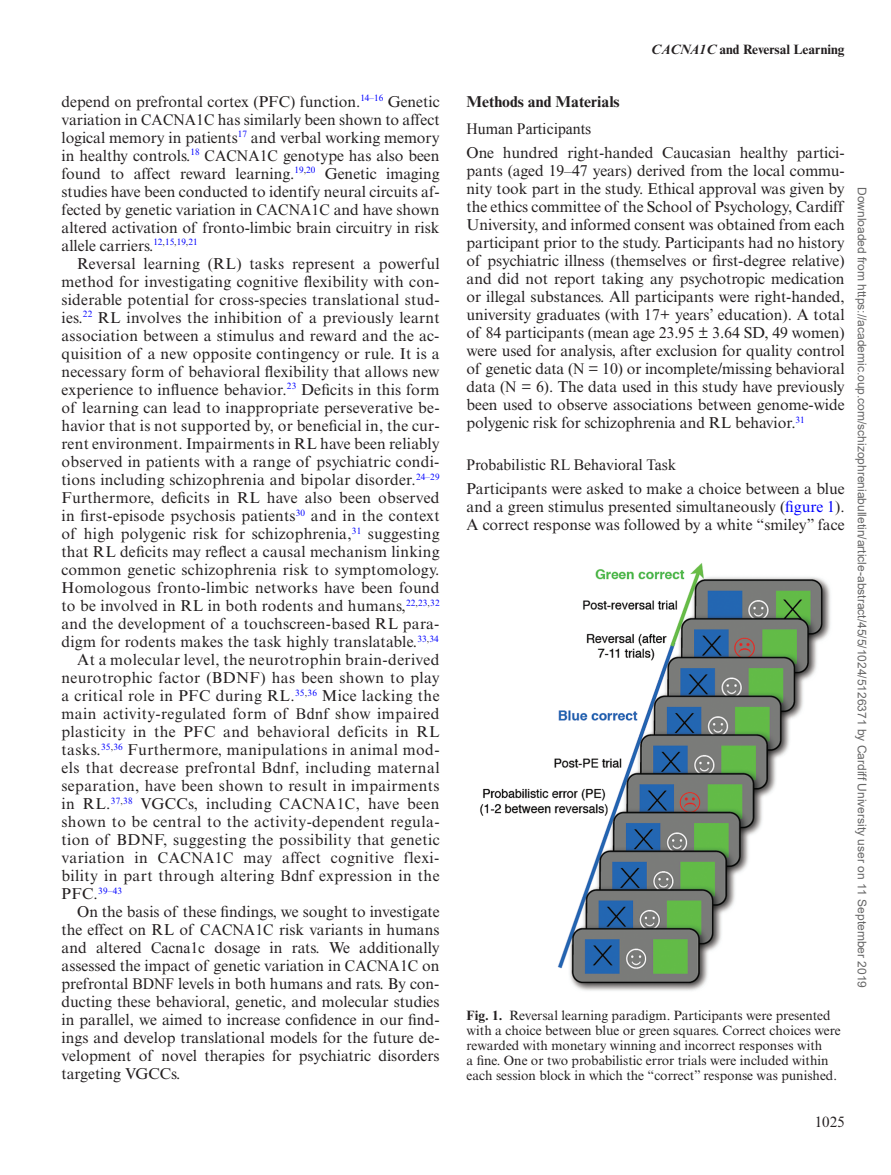
<style>
.page{position:relative;width:891px;height:1175px;background:#fff}
.page>*{position:absolute;margin:0;border:0;box-sizing:border-box;transform-origin:0 0}
.t1{font:15.75px/18px "Times New Roman MT Std";letter-spacing:.015em;color:#231f20;text-align:justify}
.t2{font:italic 15.75px "Times New Roman MT Std";color:#231f20}
.t3{font:700 15.75px "Times New Roman MT Std";color:#231f20}
.t4{font:15px "Times New Roman MT Std";color:#231f20}
.t5{font:13.5px/15px "Times New Roman MT Std";color:#231f20}
.t6{font:700 13.5px "Times New Roman MT Std";color:#231f20}
.t7{font:12px "Arial";color:#666}
.t8{font:9.15px "Times New Roman MT Std";color:#00f}
.s1{font-style:italic}
.s2{font-size:15.75px;color:#231f20}
.s3{color:#00f}
.s4{font-weight:700}
</style>
<div class="page">
<img style="left:480px;top:563px;width:351px;height:428px">
<p class="t1" style="left:61px;top:92px;width:380px">depend on prefrontal cortex (PFC) function.<sup>14–16</sup> Genetic variation in <span class="s1">CACNA1C</span> has similarly been shown to affect logical memory in patients<sup>17</sup> and verbal working memory in healthy controls.<sup>18</sup> <span class="s1">CACNA1C</span> genotype has also been found to affect reward learning.<sup>19</sup><sup>,</sup><sup>20</sup> Genetic imaging studies have been conducted to identify neural circuits af&shy;fected by genetic variation in <span class="s1">CACNA1C</span> and have shown altered activation of fronto-limbic brain circuitry in risk allele carriers.<sup>12</sup><sup>,</sup><sup>15</sup><sup>,</sup><sup>19</sup><sup>,</sup><sup>21</sup></p>
<p class="t1" style="left:61px;top:254px;width:380px;text-align:right">Reversal learning (RL) tasks represent a powerful method for investigating cognitive flexibility with con&shy;siderable potential for cross-species translational stud&shy;ies.<sup>22</sup> RL involves the inhibition of a previously learnt association between a stimulus and reward and the ac&shy;quisition of a new opposite contingency or rule. It is a necessary form of behavioral flexibility that allows new experience to influence behavior.<sup>23</sup> Deficits in this form of learning can lead to inappropriate perseverative be&shy;havior that is not supported by, or beneficial in, the cur&shy;rent environment. Impairments in RL have been reliably observed in patients with a range of psychiatric condi&shy;tions including schizophrenia and bipolar disorder.<sup>24–29<br></sup>Furthermore, deficits in RL have also been observed in first-episode psychosis patients<sup>30</sup> and in the context of high polygenic risk for schizophrenia,<sup>31</sup> suggesting that RL deficits may reflect a causal mechanism linking common genetic schizophrenia risk to symptomology.<br>Homologous fronto-limbic networks have been found to be involved in RL in both rodents and humans,<sup>22</sup><sup>,</sup><sup>23</sup><sup>,</sup><sup>32 </sup>and the development of a touchscreen-based RL para&shy;digm for rodents makes the task highly translatable.<sup>33</sup><sup>,</sup><sup>34<br></sup>At a molecular level, the neurotrophin brain-derived neurotrophic factor (BDNF) has been shown to play a critical role in PFC during RL.<sup>35</sup><sup>,</sup><sup>36</sup> Mice lacking the main activity-regulated form of <span class="s1">Bdnf</span> show impaired plasticity in the PFC and behavioral deficits in RL tasks.<sup>35</sup><sup>,</sup><sup>36</sup> Furthermore, manipulations in animal mod&shy;els that decrease prefrontal <span class="s1">Bdnf</span>, including maternal separation, have been shown to result in impairments in RL.<sup>37</sup><sup>,</sup><sup>38</sup> VGCCs, including <span class="s1">CACNA1C</span>, have been shown to be central to the activity-dependent regula&shy;tion of BDNF, suggesting the possibility that genetic variation in <span class="s1">CACNA1C</span> may affect cognitive flexi&shy;bility in part through altering <span class="s1">Bdnf</span> expression in the</p>
<p class="t8" style="left:61px;top:885px;width:62px"><span class="s2">PFC.</span>39–43</p>
<p class="t1" style="left:62px;top:902px;width:380px;text-indent:16px">On the basis of these findings, we sought to investigate the effect on RL of <span class="s1">CACNA1C</span> risk variants in humans and altered <span class="s1">Cacna1c</span> dosage in rats. We additionally assessed the impact of genetic variation in <span class="s1">CACNA1C</span> on prefrontal <span class="s1">BDNF</span> levels in both humans and rats. By con&shy;ducting these behavioral, genetic, and molecular studies in parallel, we aimed to increase confidence in our find&shy;ings and develop translational models for the future de&shy;velopment of novel therapies for psychiatric disorders targeting VGCCs.</p>
<p class="t6" style="left:651px;top:41px;width:195px"><span class="s1">CACNA1C</span> and Reversal Learning</p>
<p class="t3" style="left:466px;top:91px;width:155px">Methods and Materials</p>
<p class="t2" style="left:466px;top:118px;width:126px">Human Participants</p>
<p class="t1" style="left:466px;top:143px;width:380px">One hundred right-handed Caucasian healthy partici&shy;pants (aged 19–47 years) derived from the local commu&shy;nity took part in the study. Ethical approval was given by the ethics committee of the School of Psychology, Cardiff University, and informed consent was obtained from each participant prior to the study. Participants had no history of psychiatric illness (themselves or first-degree relative) and did not report taking any psychotropic medication or illegal substances. All participants were right-handed, university graduates (with 17+ years’ education). A total of 84 participants (mean age 23.95 ± 3.64 SD, 49 women) were used for analysis, after exclusion for quality control of genetic data (<span class="s1">N</span> = 10) or incomplete/missing behavioral data (<span class="s1">N</span> = 6). The data used in this study have previously been used to observe associations between genome-wide polygenic risk for schizophrenia and RL behavior.<sup>31</sup></p>
<p class="t2" style="left:466px;top:454px;width:211px">Probabilistic RL Behavioral Task</p>
<p class="t1" style="left:466px;top:479px;width:380px">Participants were asked to make a choice between a blue and a green stimulus presented simultaneously (<span class="s3">figure 1</span>).<br>A correct response was followed by a white “smiley” face</p>
<p class="t5" style="left:467px;top:1007px;width:376px"><span class="s4">Fig. 1.</span> Reversal learning paradigm. Participants were presented with a choice between blue or green squares. Correct choices were rewarded with monetary winning and incorrect responses with<br>a fine. One or two probabilistic error trials were included within each session block in which the “correct” response was punished.</p>
<p class="t7" style="left:866px;top:187px;width:802px;rotate:90deg">Downloaded from https://academic.oup.com/schizophreniabulletin/article-abstract/45/5/1024/5126371 by Cardiff University user on 11 September 2019</p>
<p class="t4" style="left:815px;top:1113px;width:31px">1025</p>
</div>
